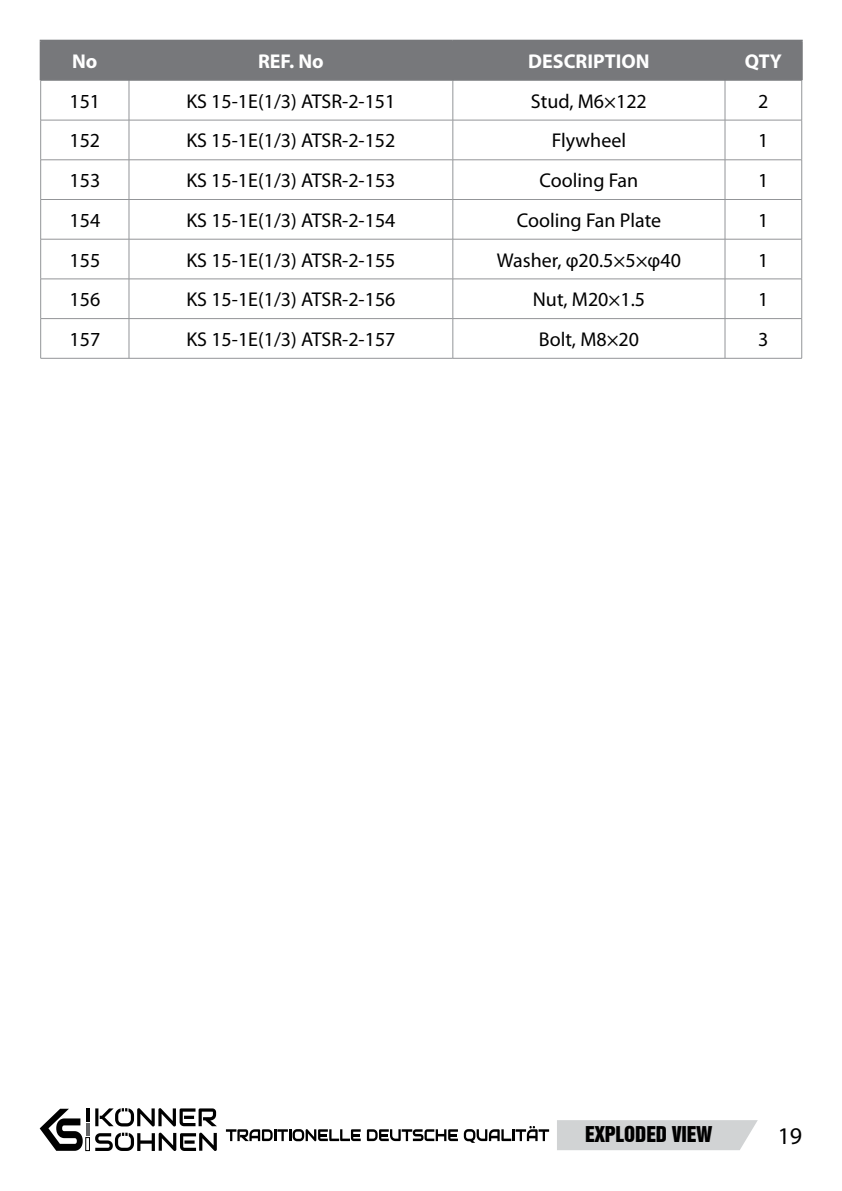
<style>
.page{position:relative;width:842px;height:1191px;background:#fff}
.page>*{position:absolute;margin:0;border:0;box-sizing:border-box;transform-origin:0 0}
.t1{font:24px "Myriad Pro";color:#000}
.t2{font:20px "Myriad Pro";color:#000}
.t3{font:700 20px "Myriad Pro";color:#fff}
.t4{font:20px "Swiss 921 BT Regular A";color:#000}
</style>
<div class="page">
<div style="left:557px;top:1120px;width:201px;height:30px;background:#d1d3d4"></div>
<svg style="left:40px;top:1108px;width:43px;height:42px"></svg>
<svg style="left:95px;top:1108px;width:122px;height:18px"></svg>
<svg style="left:95px;top:1132px;width:122px;height:19px"></svg>
<hr style="left:86px;top:1108px;width:4px;height:13px;background:#000">
<hr style="left:86px;top:1123px;width:4px;height:12px;background:#636466">
<svg style="left:85px;top:1137px;width:5px;height:13px"></svg>
<svg style="left:226px;top:1129px;width:104px;height:12px"></svg>
<svg style="left:351px;top:1129px;width:10px;height:12px"></svg>
<svg style="left:367px;top:1129px;width:91px;height:12px"></svg>
<svg style="left:464px;top:1129px;width:39px;height:13px"></svg>
<svg style="left:512px;top:1126px;width:37px;height:15px"></svg>
<div style="left:42px;top:42px;width:759px;height:38px;background:#77787b"></div>
<hr style="left:41px;top:80px;width:88px;height:1px;background:#939598">
<hr style="left:40px;top:80px;width:1px;height:40px;background:#939598">
<hr style="left:129px;top:80px;width:324px;height:1px;background:#939598">
<hr style="left:129px;top:80px;width:1px;height:40px;background:#939598">
<hr style="left:453px;top:80px;width:272px;height:1px;background:#939598">
<hr style="left:452px;top:80px;width:1px;height:40px;background:#939598">
<hr style="left:725px;top:80px;width:77px;height:1px;background:#939598">
<hr style="left:725px;top:80px;width:1px;height:40px;background:#939598">
<hr style="left:801px;top:80px;width:1px;height:40px;background:#939598">
<hr style="left:41px;top:120px;width:88px;height:1px;background:#939598">
<hr style="left:40px;top:120px;width:1px;height:40px;background:#939598">
<hr style="left:129px;top:120px;width:324px;height:1px;background:#939598">
<hr style="left:129px;top:120px;width:1px;height:40px;background:#939598">
<hr style="left:453px;top:120px;width:272px;height:1px;background:#939598">
<hr style="left:452px;top:120px;width:1px;height:40px;background:#939598">
<hr style="left:725px;top:120px;width:77px;height:1px;background:#939598">
<hr style="left:725px;top:120px;width:1px;height:40px;background:#939598">
<hr style="left:801px;top:120px;width:1px;height:40px;background:#939598">
<hr style="left:41px;top:159px;width:88px;height:1px;background:#939598">
<hr style="left:40px;top:160px;width:1px;height:39px;background:#939598">
<hr style="left:129px;top:159px;width:324px;height:1px;background:#939598">
<hr style="left:129px;top:160px;width:1px;height:39px;background:#939598">
<hr style="left:453px;top:159px;width:272px;height:1px;background:#939598">
<hr style="left:452px;top:160px;width:1px;height:39px;background:#939598">
<hr style="left:725px;top:159px;width:77px;height:1px;background:#939598">
<hr style="left:725px;top:160px;width:1px;height:39px;background:#939598">
<hr style="left:801px;top:160px;width:1px;height:39px;background:#939598">
<hr style="left:41px;top:199px;width:88px;height:1px;background:#939598">
<hr style="left:40px;top:200px;width:1px;height:39px;background:#939598">
<hr style="left:129px;top:199px;width:324px;height:1px;background:#939598">
<hr style="left:129px;top:200px;width:1px;height:39px;background:#939598">
<hr style="left:453px;top:199px;width:272px;height:1px;background:#939598">
<hr style="left:452px;top:200px;width:1px;height:39px;background:#939598">
<hr style="left:725px;top:199px;width:77px;height:1px;background:#939598">
<hr style="left:725px;top:200px;width:1px;height:39px;background:#939598">
<hr style="left:801px;top:200px;width:1px;height:39px;background:#939598">
<hr style="left:41px;top:239px;width:88px;height:1px;background:#939598">
<hr style="left:40px;top:239px;width:1px;height:40px;background:#939598">
<hr style="left:129px;top:239px;width:324px;height:1px;background:#939598">
<hr style="left:129px;top:239px;width:1px;height:40px;background:#939598">
<hr style="left:453px;top:239px;width:272px;height:1px;background:#939598">
<hr style="left:452px;top:239px;width:1px;height:40px;background:#939598">
<hr style="left:725px;top:239px;width:77px;height:1px;background:#939598">
<hr style="left:725px;top:239px;width:1px;height:40px;background:#939598">
<hr style="left:801px;top:239px;width:1px;height:40px;background:#939598">
<hr style="left:41px;top:278px;width:88px;height:1px;background:#939598">
<hr style="left:40px;top:279px;width:1px;height:39px;background:#939598">
<hr style="left:129px;top:278px;width:324px;height:1px;background:#939598">
<hr style="left:129px;top:279px;width:1px;height:39px;background:#939598">
<hr style="left:453px;top:278px;width:272px;height:1px;background:#939598">
<hr style="left:452px;top:279px;width:1px;height:39px;background:#939598">
<hr style="left:725px;top:278px;width:77px;height:1px;background:#939598">
<hr style="left:725px;top:279px;width:1px;height:39px;background:#939598">
<hr style="left:801px;top:279px;width:1px;height:39px;background:#939598">
<hr style="left:41px;top:318px;width:88px;height:1px;background:#939598">
<hr style="left:40px;top:319px;width:1px;height:39px;background:#939598">
<hr style="left:129px;top:318px;width:324px;height:1px;background:#939598">
<hr style="left:129px;top:319px;width:1px;height:39px;background:#939598">
<hr style="left:453px;top:318px;width:272px;height:1px;background:#939598">
<hr style="left:452px;top:319px;width:1px;height:39px;background:#939598">
<hr style="left:725px;top:318px;width:77px;height:1px;background:#939598">
<hr style="left:725px;top:319px;width:1px;height:39px;background:#939598">
<hr style="left:801px;top:319px;width:1px;height:39px;background:#939598">
<hr style="left:41px;top:358px;width:88px;height:1px;background:#939598">
<hr style="left:129px;top:358px;width:324px;height:1px;background:#939598">
<hr style="left:453px;top:358px;width:272px;height:1px;background:#939598">
<hr style="left:725px;top:358px;width:77px;height:1px;background:#939598">
<hr style="left:128px;top:42px;width:2px;height:38px;background:#77787b">
<hr style="left:452px;top:42px;width:2px;height:38px;background:#77787b">
<hr style="left:724px;top:42px;width:2px;height:38px;background:#77787b">
<hr style="left:40px;top:42px;width:2px;height:38px;background:#77787b">
<hr style="left:801px;top:42px;width:2px;height:38px;background:#77787b">
<hr style="left:40px;top:40px;width:89px;height:2px;background:#77787b">
<hr style="left:129px;top:40px;width:324px;height:2px;background:#77787b">
<hr style="left:453px;top:40px;width:272px;height:2px;background:#77787b">
<hr style="left:725px;top:40px;width:78px;height:2px;background:#77787b">
<p class="t3" style="left:72px;top:48px;width:27px">No</p>
<p class="t3" style="left:258px;top:48px;width:67px">REF. No</p>
<p class="t3" style="left:528px;top:48px;width:123px">DESCRIPTION</p>
<p class="t3" style="left:745px;top:48px;width:38px">QTY</p>
<p class="t2" style="left:69px;top:89px;width:32px">151</p>
<p class="t2" style="left:186px;top:89px;width:211px">KS 15-1E(1/3) ATSR-2-151</p>
<p class="t2" style="left:531px;top:89px;width:117px">Stud, M6×122</p>
<p class="t2" style="left:758px;top:89px;width:12px">2</p>
<p class="t2" style="left:69px;top:128px;width:32px">152</p>
<p class="t2" style="left:186px;top:128px;width:211px">KS 15-1E(1/3) ATSR-2-152</p>
<p class="t2" style="left:552px;top:128px;width:76px">Flywheel</p>
<p class="t2" style="left:758px;top:128px;width:12px">1</p>
<p class="t2" style="left:69px;top:168px;width:32px">153</p>
<p class="t2" style="left:186px;top:168px;width:211px">KS 15-1E(1/3) ATSR-2-153</p>
<p class="t2" style="left:539px;top:168px;width:100px">Cooling Fan</p>
<p class="t2" style="left:758px;top:168px;width:12px">1</p>
<p class="t2" style="left:69px;top:208px;width:32px">154</p>
<p class="t2" style="left:186px;top:208px;width:211px">KS 15-1E(1/3) ATSR-2-154</p>
<p class="t2" style="left:517px;top:208px;width:146px">Cooling Fan Plate</p>
<p class="t2" style="left:758px;top:208px;width:12px">1</p>
<p class="t2" style="left:69px;top:247px;width:32px">155</p>
<p class="t2" style="left:186px;top:247px;width:211px">KS 15-1E(1/3) ATSR-2-155</p>
<p class="t2" style="left:497px;top:247px;width:186px">Washer, φ20.5×5×φ40</p>
<p class="t2" style="left:758px;top:247px;width:12px">1</p>
<p class="t2" style="left:69px;top:287px;width:32px">156</p>
<p class="t2" style="left:186px;top:287px;width:211px">KS 15-1E(1/3) ATSR-2-156</p>
<p class="t2" style="left:533px;top:287px;width:114px">Nut, M20×1.5</p>
<p class="t2" style="left:758px;top:287px;width:12px">1</p>
<p class="t2" style="left:69px;top:327px;width:32px">157</p>
<p class="t2" style="left:186px;top:327px;width:211px">KS 15-1E(1/3) ATSR-2-157</p>
<p class="t2" style="left:539px;top:327px;width:102px">Bolt, M8×20</p>
<p class="t2" style="left:758px;top:327px;width:12px">3</p>
<p class="t4" style="left:585px;top:1121px;width:129px">EXPLODED VIEW</p>
<p class="t1" style="left:778px;top:1121px;width:26px">19</p>
</div>
